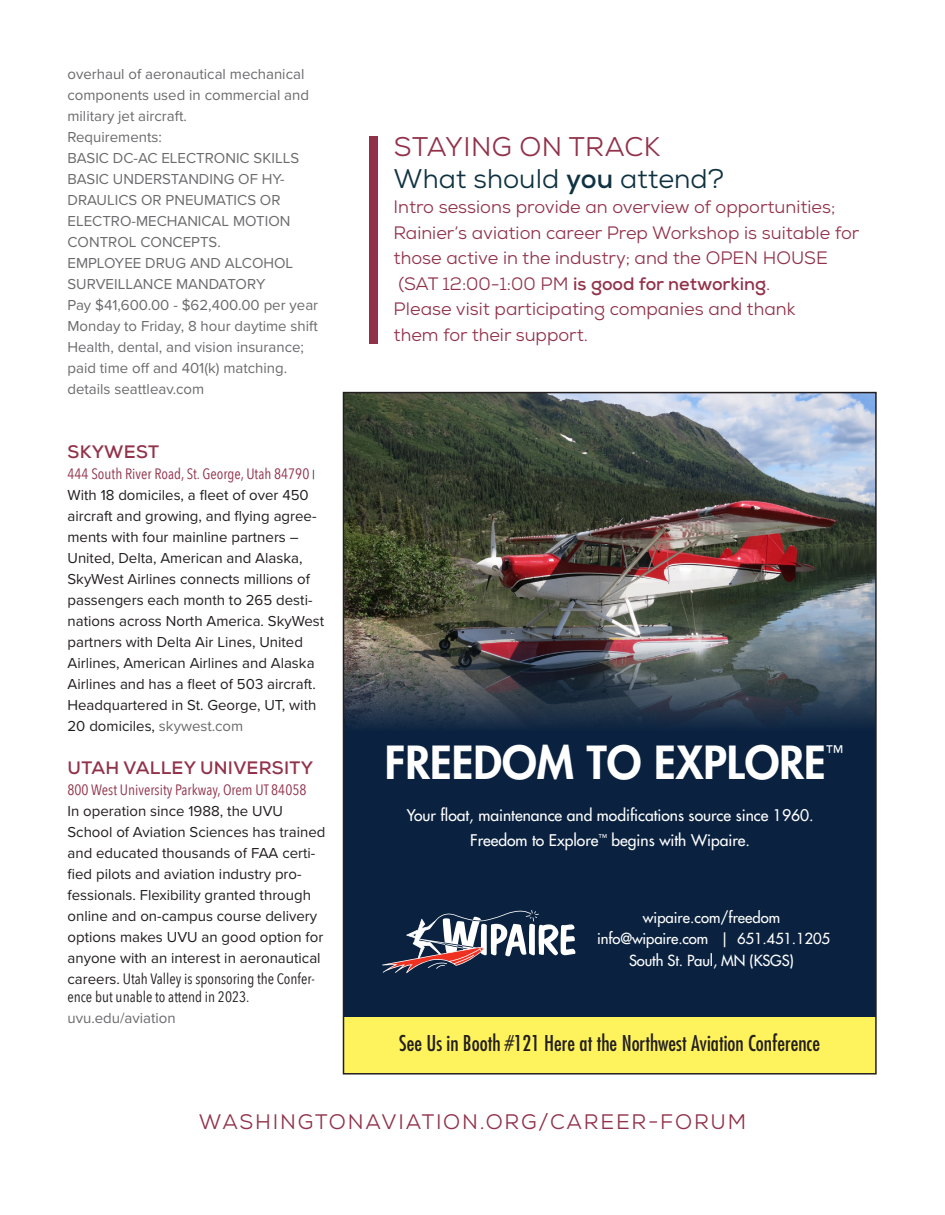
<style>
.page{position:relative;width:945px;height:1215px;background:#fff}
.page>*{position:absolute;margin:0;border:0;box-sizing:border-box;transform-origin:0 0}
.t1{font:800 44.4px "Futura Std";color:#fff}
.t2{font:27px/32.4px "Nexa";color:#0f3241}
.t3{font:condensed 21.15px "Futura Std";color:#231f20}
.t4{font:21px "Nexa";letter-spacing:.085em;color:#91324a}
.t5{font:500 18.3px "Futura Std";color:#fff}
.t6{font:18px/25.5px "Nexa";color:#91324a}
.t7{font:700 18px "Nexa";letter-spacing:.015em;color:#91324a}
.t8{font:500 15.6px/25px "Futura Std";color:#fff;text-align:center}
.t9{font:15px/21px "Proxima Nova";color:#231f20}
.t10{font:15px/21px "Proxima Nova";color:#6b6b6e}
.t11{font:15px "Avenir Next Condensed";color:#91324a}
.t12{font:15px "Avenir Next Condensed";color:#231f20}
.t13{font:500 14.85px/21.5px "Futura Std";letter-spacing:-.01em;color:#fff;text-align:center}
.s1{font-family:"Proxima Nova";font-size:13.5px;color:#231f20}
.s2{color:#6b6b6e}
.s3{font-family:"Avenir Next Condensed";color:#91324a}
.s4{font-family:"Avenir Next Condensed"}
.s5{color:#91324a}
.s6{font-weight:700}
.s7{font-weight:400}
</style>
<div class="page">
<img style="left:346px;top:395px;width:528px;height:201px">
<svg style="left:346px;top:596px;width:528px;height:422px;fill:#0a2240"></svg>
<div style="left:344px;top:1018px;width:532px;height:56px;background:#fff35d"></div>
<svg style="left:382px;top:910px;width:193px;height:63px"></svg>
<div style="left:370px;top:137px;width:8px;height:207px;background:#91324a"></div>
<p class="t10" style="left:68px;top:63px;width:243px">overhaul of aeronautical mechanical components used in commercial and military jet aircraft.</p>
<p class="t10" style="left:68px;top:126px;width:96px">Requirements:</p>
<p class="t10" style="left:68px;top:147px;width:233px">BASIC DC-AC ELECTRONIC SKILLS</p>
<p class="t10" style="left:68px;top:168px;width:224px">BASIC UNDERSTANDING OF HY-<br>DRAULICS OR PNEUMATICS OR<br>ELECTRO-MECHANICAL MOTION<br>CONTROL CONCEPTS.</p>
<p class="t10" style="left:68px;top:252px;width:227px">EMPLOYEE DRUG AND ALCOHOL<br>SURVEILLANCE MANDATORY</p>
<p class="t10" style="left:68px;top:294px;width:252px">Pay $41,600.00 - $62,400.00 per year</p>
<p class="t10" style="left:68px;top:315px;width:252px">Monday to Friday, 8 hour daytime shift</p>
<p class="t10" style="left:68px;top:336px;width:238px">Health, dental, and vision insurance;</p>
<p class="t10" style="left:68px;top:357px;width:221px">paid time off and 401(k) matching.</p>
<p class="t10" style="left:68px;top:378px;width:138px">details seattleav.com</p>
<p class="t7" style="left:68px;top:440px;width:93px">SKYWEST</p>
<p class="t11" style="left:68px;top:461px;width:249px">444 South River Road, St. George, Utah 84790 <span class="s1">|</span></p>
<p class="t9" style="left:68px;top:484px;width:258px">With 18 domiciles, a fleet of over 450 aircraft and growing, and flying agree&shy;ments with four mainline partners – United, Delta, American and Alaska, SkyWest Airlines connects millions of passengers each month to 265 desti&shy;nations across North America. SkyWest partners with Delta Air Lines, United Airlines, American Airlines and Alaska Airlines and has a fleet of 503 aircraft.<br>Headquartered in St. George, UT, with 20 domiciles, <span class="s2">skywest.com</span></p>
<p class="t7" style="left:68px;top:756px;width:247px">UTAH VALLEY UNIVERSITY</p>
<p class="t9" style="left:68px;top:778px;width:260px"><span class="s3">800 West University Parkway, Orem UT 84058<br></span>In operation since 1988, the UVU School of Aviation Sciences has trained and educated thousands of FAA certi&shy;fied pilots and aviation industry pro&shy;fessionals. Flexibility granted through online and on-campus course delivery options makes UVU an good option for anyone with an interest in aeronautical careers. <span class="s4">Utah Valley is sponsoring the Confer-</span></p>
<p class="t12" style="left:68px;top:983px;width:183px">ence but unable to attend in 2023.</p>
<p class="t10" style="left:68px;top:1006px;width:110px">uvu.edu/aviation</p>
<p class="t2" style="left:394px;top:130px;width:332px"><span class="s5">STAYING ON TRACK<br></span>What should <span class="s6">you</span> attend?</p>
<p class="t6" style="left:394px;top:194px;width:467px">Intro sessions provide an overview of opportunities;<br>Rainier’s aviation career Prep Workshop is suitable for those active in the industry; and the OPEN HOUSE</p>
<p class="t7" style="left:398px;top:272px;width:374px"><span class="s7">(SAT 12:00-1:00 PM</span> is good for networking<span class="s7">.</span></p>
<p class="t6" style="left:394px;top:296px;width:403px">Please visit participating companies and thank</p>
<p class="t6" style="left:394px;top:322px;width:196px">them for their support.</p>
<p class="t1" style="left:385px;top:735px;width:443px">FREEDOM TO EXPLORE</p>
<p class="t5" style="left:826px;top:741px;width:19px">™</p>
<p class="t8" style="left:407px;top:803px;width:408px">Your float, maintenance and modifications source since 1960.<br>Freedom to Explore<sup>™</sup> begins with Wipaire.</p>
<p class="t13" style="left:597px;top:907px;width:234px">wipaire.com/freedom info@wipaire.com | 651.451.1205<br>South St. Paul, MN (KSGS)</p>
<p class="t3" style="left:399px;top:1030px;width:422px">See Us in Booth #121 Here at the Northwest Aviation Conference</p>
<p class="t4" style="left:199px;top:1109px;width:549px">WASHINGTONAVIATION.ORG/CAREER-FORUM</p>
</div>
